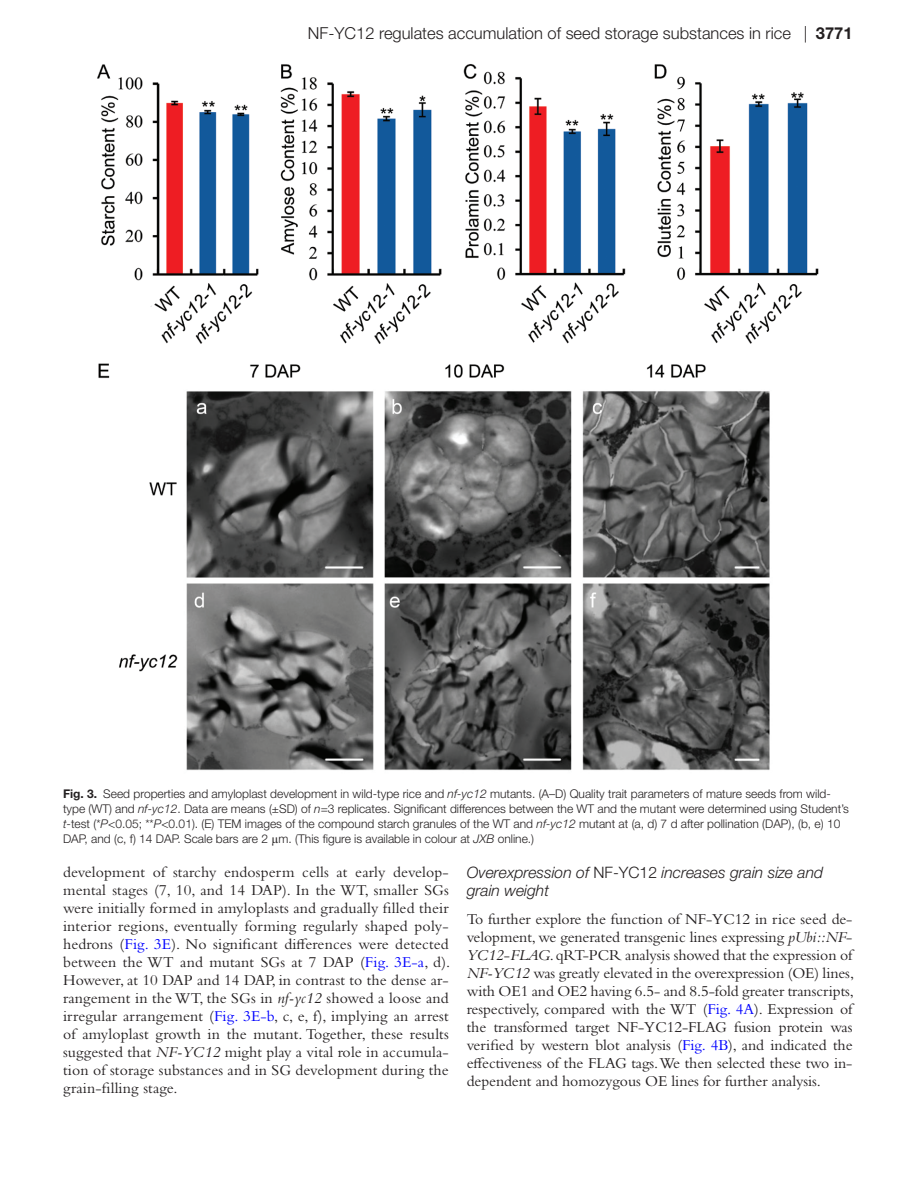
<style>
.page{position:relative;width:919px;height:1187px;background:#fff}
.page>*{position:absolute;margin:0;border:0;box-sizing:border-box;transform-origin:0 0}
.t1{font:300 16.5px "Helvetica Neue LT Std";color:#231f20}
.t2{font:15.75px/18px "Bembo Std";letter-spacing:-.005em;color:#231f20;text-align:justify}
.t3{font:italic 300 15.75px/18px "Helvetica Neue LT Std";color:#231f20}
.t4{font:300 12px/15px "Helvetica Neue LT Std";color:#231f20}
.s1{font-weight:700}
.s2{font-style:italic}
.s3{font-family:"Gandhari Unicode";font-weight:400}
.s4{color:#00f}
.s5{font-style:normal}
</style>
<div class="page">
<img style="left:97px;top:64px;width:721px;height:707px">
<p class="t1" style="left:308px;top:23px;width:546px">NF-YC12 regulates accumulation of seed storage substances in rice | <span class="s1">3771</span></p>
<p class="t4" style="left:63px;top:785px;width:787px"><span class="s1">Fig. 3.</span> Seed properties and amyloplast development in wild-type rice and <span class="s2">nf-yc12</span> mutants. (A–D) Quality trait parameters of mature seeds from wild&shy;type (WT) and <span class="s2">nf-yc12</span>. Data are means (±SD) of <span class="s2">n</span>=3 replicates. Significant differences between the WT and the mutant were determined using Student’s <span class="s2">t</span>-test (*<span class="s2">P</span>&lt;0.05; **<span class="s2">P</span>&lt;0.01). (E) TEM images of the compound starch granules of the WT and <span class="s2">nf-yc12</span> mutant at (a, d) 7 d after pollination (DAP), (b, e) 10<br>DAP, and (c, f) 14 DAP. Scale bars are 2 <span class="s3">μ</span>m. (This figure is available in colour at <span class="s2">JXB</span> online.)</p>
<p class="t2" style="left:63px;top:862px;width:389px">development of starchy endosperm cells at early develop&shy;mental stages (7, 10, and 14 DAP). In the WT, smaller SGs were initially formed in amyloplasts and gradually filled their interior regions, eventually forming regularly shaped poly&shy;hedrons (<span class="s4">Fig. 3E</span>). No significant differences were detected between the WT and mutant SGs at 7 DAP (<span class="s4">Fig. 3E-a</span>, d).<br>However, at 10 DAP and 14 DAP, in contrast to the dense ar&shy;rangement in the WT, the SGs in <span class="s2">nf-yc12</span> showed a loose and irregular arrangement (<span class="s4">Fig. 3E-b</span>, c, e, f), implying an arrest of amyloplast growth in the mutant. Together, these results suggested that <span class="s2">NF-YC12</span> might play a vital role in accumula&shy;tion of storage substances and in SG development during the grain-filling stage.</p>
<p class="t3" style="left:466px;top:862px;width:358px">Overexpression of <span class="s5">NF-YC12</span> increases grain size and grain weight</p>
<p class="t2" style="left:466px;top:910px;width:389px">To further explore the function of NF-YC12 in rice seed de&shy;velopment, we generated transgenic lines expressing <span class="s2">pUbi::NF</span>-<span class="s2">YC12</span>-<span class="s2">FLAG</span>. qRT-PCR analysis showed that the expression of <span class="s2">NF-YC12</span> was greatly elevated in the overexpression (OE) lines, with OE1 and OE2 having 6.5- and 8.5-fold greater transcripts, respectively, compared with the WT (<span class="s4">Fig. 4A</span>). Expression of the transformed target NF-YC12-FLAG fusion protein was verified by western blot analysis (<span class="s4">Fig. 4B</span>), and indicated the effectiveness of the FLAG tags. We then selected these two in&shy;dependent and homozygous OE lines for further analysis.</p>
</div>
